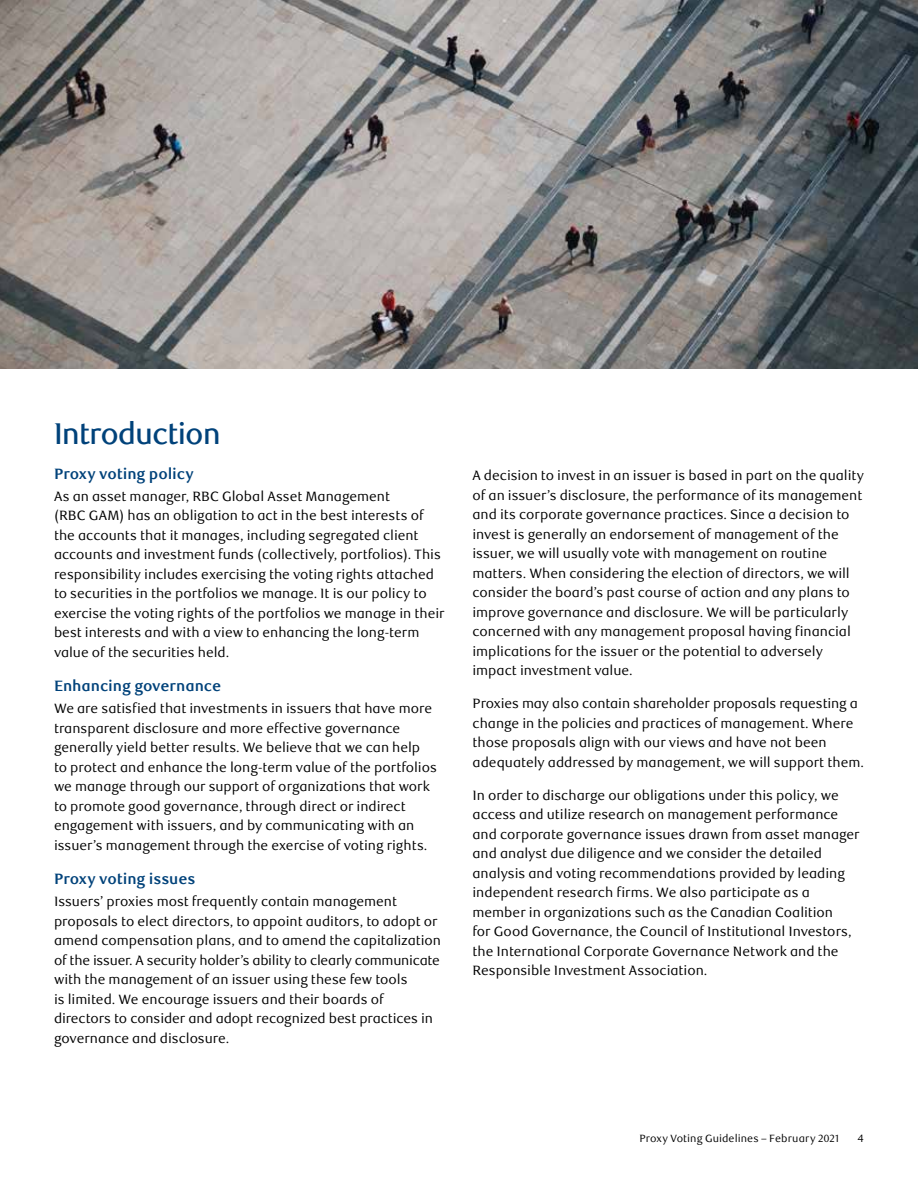
<style>
.page{position:relative;width:918px;height:1188px;background:#fff}
.page>*{position:absolute;margin:0;border:0;box-sizing:border-box;transform-origin:0 0}
.Primary_Headline{font:500 30px "RBC Display";letter-spacing:-.015em;color:#00427a}
.Subhead{font:700 15px "RBC Text";letter-spacing:-.005em;color:#00427a}
.Body{font:13.5px/19.5px "RBC Text";color:#000}
.t1{font:10.5px "RBC Text";letter-spacing:.005em;color:#000}
</style>
<div class="page">
<img style="left:0;top:0;width:918px;height:369px">
<p class="Primary_Headline" style="left:54px;top:417px;width:168px">Introduction</p>
<p class="Subhead" style="left:54px;top:465px;width:141px">Proxy voting policy</p>
<p class="Body" style="left:54px;top:487px;width:392px">As an asset manager, RBC Global Asset Management<br>(RBC GAM) has an obligation to act in the best interests of the accounts that it manages, including segregated client accounts and investment funds (collectively, portfolios). This responsibility includes exercising the voting rights attached to securities in the portfolios we manage. It is our policy to exercise the voting rights of the portfolios we manage in their best interests and with a view to enhancing the long-term value of the securities held.</p>
<p class="Subhead" style="left:54px;top:677px;width:169px">Enhancing governance</p>
<p class="Body" style="left:54px;top:699px;width:384px">We are satisfied that investments in issuers that have more transparent disclosure and more effective governance generally yield better results. We believe that we can help<br>to protect and enhance the long-term value of the portfolios we manage through our support of organizations that work to promote good governance, through direct or indirect engagement with issuers, and by communicating with an issuer’s management through the exercise of voting rights.</p>
<p class="Subhead" style="left:54px;top:870px;width:143px">Proxy voting issues</p>
<p class="Body" style="left:54px;top:892px;width:389px">Issuers’ proxies most frequently contain management proposals to elect directors, to appoint auditors, to adopt or amend compensation plans, and to amend the capitalization of the issuer. A security holder’s ability to clearly communicate with the management of an issuer using these few tools<br>is limited. We encourage issuers and their boards of directors to consider and adopt recognized best practices in governance and disclosure.</p>
<p class="Body" style="left:472px;top:466px;width:393px">A decision to invest in an issuer is based in part on the quality of an issuer’s disclosure, the performance of its management and its corporate governance practices. Since a decision to invest is generally an endorsement of management of the issuer, we will usually vote with management on routine matters. When considering the election of directors, we will consider the board’s past course of action and any plans to improve governance and disclosure. We will be particularly concerned with any management proposal having financial implications for the issuer or the potential to adversely impact investment value.</p>
<p class="Body" style="left:472px;top:694px;width:391px">Proxies may also contain shareholder proposals requesting a change in the policies and practices of management. Where those proposals align with our views and have not been adequately addressed by management, we will support them.</p>
<p class="Body" style="left:472px;top:786px;width:389px">In order to discharge our obligations under this policy, we access and utilize research on management performance and corporate governance issues drawn from asset manager and analyst due diligence and we consider the detailed analysis and voting recommendations provided by leading independent research firms. We also participate as a member in organizations such as the Canadian Coalition<br>for Good Governance, the Council of Institutional Investors, the International Corporate Governance Network and the Responsible Investment Association.</p>
<p class="t1" style="left:640px;top:1132px;width:201px">Proxy Voting Guidelines – February 2021</p>
<p class="t1" style="left:858px;top:1132px;width:8px">4</p>
</div>
